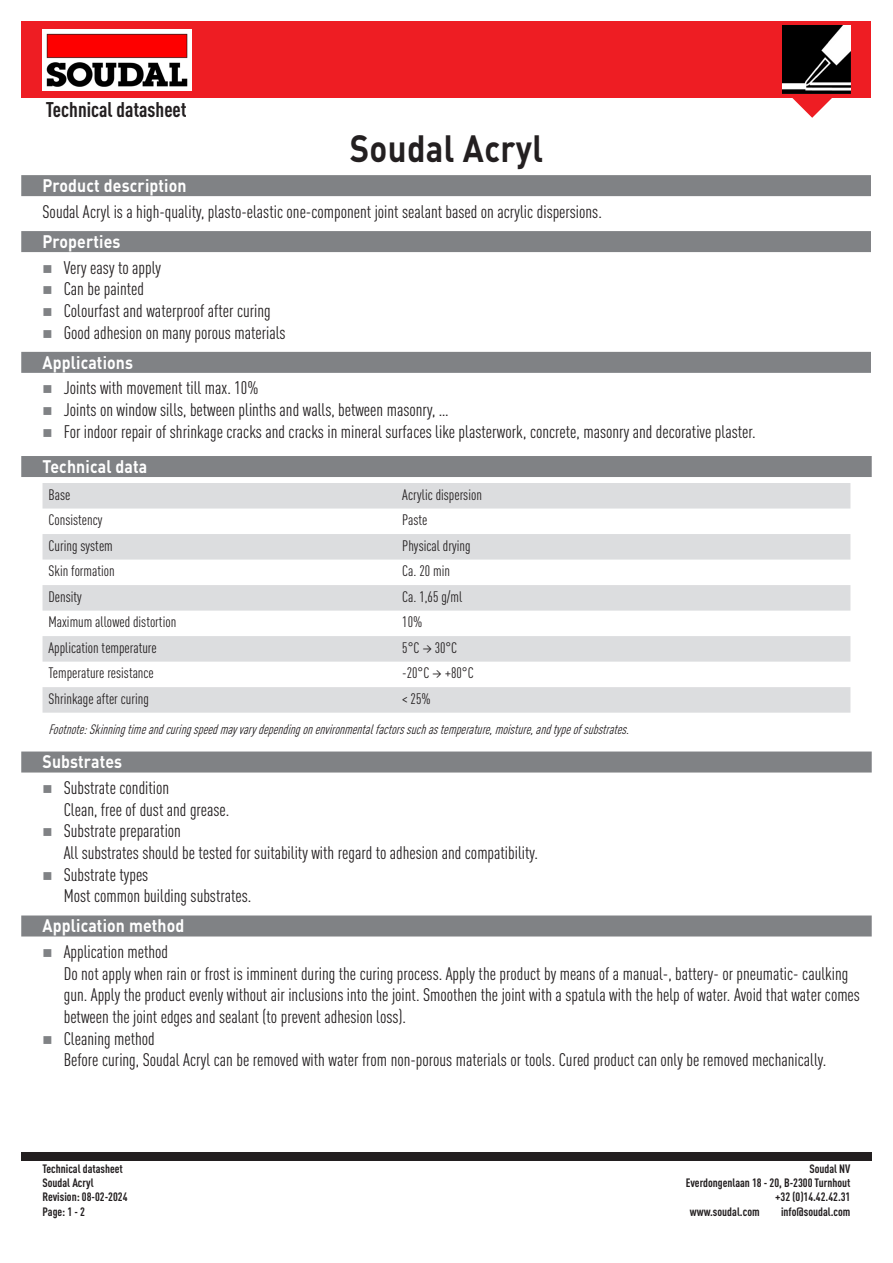
<style>
.page{position:relative;width:893px;height:1263px;background:#fff}
.page>*{position:absolute;margin:0;border:0;box-sizing:border-box;transform-origin:0 0}
.t1{font:700 37.5px "DIN Pro";letter-spacing:.01em;color:#231f20;scale:.88 1}
.Disclamer_Title{font:700 condensed 21px "DIN Pro";color:#231f20}
.Body_tekst{font:condensed 18px/21.6px "DIN Pro";color:#231f20}
.Labels{font:700 18px "DIN Pro";letter-spacing:.01em;color:#fff;scale:.88 1}
.TechData{font:condensed 15px "DIN Pro";color:#231f20}
.Technical_data_footer{font:italic condensed 13.5px "DIN Pro";color:#231f20}
.Disclaimer{font:700 condensed 12px "DIN Pro";color:#231f20}
</style>
<div class="page">
<div style="left:21px;top:1152px;width:851px;height:9px;background:#231f20"></div>
<div style="left:21px;top:21px;width:850px;height:77px;background:#ee1d23"></div>
<svg style="left:792px;top:98px;width:40px;height:20px"></svg>
<img style="left:43px;top:29px;width:149px;height:61px">
<img style="left:782px;top:26px;width:68px;height:68px">
<div style="left:21px;top:456px;width:851px;height:21px;background:#808285"></div>
<div style="left:21px;top:751px;width:851px;height:21px;background:#808285"></div>
<div style="left:21px;top:915px;width:851px;height:21px;background:#808285"></div>
<svg style="left:43px;top:483px;width:807px;height:230px;fill:#dcdddf"></svg>
<div style="left:21px;top:175px;width:850px;height:21px;background:#808285"></div>
<div style="left:21px;top:231px;width:850px;height:21px;background:#808285"></div>
<div style="left:21px;top:352px;width:850px;height:21px;background:#808285"></div>
<p class="Disclamer_Title" style="left:46px;top:94px;width:142px">Technical datasheet</p>
<p class="t1" style="left:350px;top:117px;width:221px">Soudal Acryl</p>
<p class="Labels" style="left:43px;top:170px;width:165px">Product description</p>
<p class="Body_tekst" style="left:43px;top:199px;width:561px">Soudal Acryl is a high-quality, plasto-elastic one-component joint sealant based on acrylic dispersions.</p>
<p class="Labels" style="left:43px;top:226px;width:90px">Properties</p>
<p class="Body_tekst" style="left:64px;top:255px;width:99px">Very easy to apply</p>
<p class="Body_tekst" style="left:64px;top:277px;width:82px">Can be painted</p>
<p class="Body_tekst" style="left:64px;top:298px;width:208px">Colourfast and waterproof after curing</p>
<p class="Body_tekst" style="left:64px;top:320px;width:223px">Good adhesion on many porous materials</p>
<p class="Labels" style="left:43px;top:347px;width:104px">Applications</p>
<p class="Body_tekst" style="left:64px;top:376px;width:196px">Joints with movement till max. 10%</p>
<p class="Body_tekst" style="left:64px;top:398px;width:387px">Joints on window sills, between plinths and walls, between masonry, …</p>
<p class="Body_tekst" style="left:64px;top:419px;width:693px">For indoor repair of shrinkage cracks and cracks in mineral surfaces like plasterwork, concrete, masonry and decorative plaster.</p>
<p class="Labels" style="left:43px;top:451px;width:121px">Technical data</p>
<p class="TechData" style="left:49px;top:484px;width:23px">Base</p>
<p class="TechData" style="left:402px;top:484px;width:81px">Acrylic dispersion</p>
<p class="TechData" style="left:49px;top:509px;width:55px">Consistency</p>
<p class="TechData" style="left:402px;top:509px;width:27px">Paste</p>
<p class="TechData" style="left:49px;top:535px;width:66px">Curing system</p>
<p class="TechData" style="left:402px;top:535px;width:70px">Physical drying</p>
<p class="TechData" style="left:49px;top:560px;width:68px">Skin formation</p>
<p class="TechData" style="left:402px;top:560px;width:49px">Ca. 20 min</p>
<p class="TechData" style="left:49px;top:586px;width:35px">Density</p>
<p class="TechData" style="left:402px;top:586px;width:61px">Ca. 1,65 g/ml</p>
<p class="TechData" style="left:49px;top:611px;width:129px">Maximum allowed distortion</p>
<p class="TechData" style="left:402px;top:611px;width:22px">10%</p>
<p class="TechData" style="left:49px;top:637px;width:110px">Application temperature</p>
<p class="TechData" style="left:402px;top:637px;width:56px">5°C → 30°C</p>
<p class="TechData" style="left:49px;top:662px;width:107px">Temperature resistance</p>
<p class="TechData" style="left:402px;top:662px;width:73px">-20°C → +80°C</p>
<p class="TechData" style="left:49px;top:688px;width:102px">Shrinkage after curing</p>
<p class="TechData" style="left:402px;top:688px;width:30px">&lt; 25%</p>
<p class="Technical_data_footer" style="left:49px;top:720px;width:586px">Footnote:Skinningtimeandcuringspeedmay vary dependingonenvironmentalfactorssuchastemperature,moisture,andtypeofsubstrates.</p>
<p class="Labels" style="left:43px;top:747px;width:92px">Substrates</p>
<p class="Body_tekst" style="left:64px;top:776px;width:167px">Substrate condition<br>Clean, free of dust and grease.</p>
<p class="Body_tekst" style="left:64px;top:819px;width:476px">Substrate preparation<br>All substrates should be tested for suitability with regard to adhesion and compatibility.</p>
<p class="Body_tekst" style="left:64px;top:862px;width:189px">Substrate types<br>Most common building substrates.</p>
<p class="Labels" style="left:43px;top:911px;width:163px">Application method</p>
<p class="Body_tekst" style="left:64px;top:940px;width:798px">Application method<br>Do not apply when rain or frost is imminent during the curing process. Apply the product by means of a manual-, battery- or pneumatic- caulking gun. Apply the product evenly without air inclusions into the joint. Smoothen the joint with a spatula with the help of water. Avoid that water comes between the joint edges and sealant (to prevent adhesion loss).</p>
<p class="Body_tekst" style="left:64px;top:1026px;width:764px">Cleaning method<br>Before curing, Soudal Acryl can be removed with water from non-porous materials or tools. Cured product can only be removed mechanically.</p>
<p class="Disclaimer" style="left:43px;top:1159px;width:82px">Technical datasheet</p>
<p class="Disclaimer" style="left:43px;top:1174px;width:53px">Soudal Acryl</p>
<p class="Disclaimer" style="left:43px;top:1188px;width:86px">Revision: 08-02-2024</p>
<p class="Disclaimer" style="left:43px;top:1202px;width:44px">Page: 1 - 2</p>
<p class="Disclaimer" style="left:809px;top:1159px;width:43px">Soudal NV</p>
<p class="Disclaimer" style="left:686px;top:1174px;width:166px">Everdongenlaan 18 - 20, B-2300 Turnhout</p>
<p class="Disclaimer" style="left:775px;top:1188px;width:77px">+32 (0)14.42.42.31</p>
<p class="Disclaimer" style="left:690px;top:1202px;width:71px">www.soudal.com</p>
<p class="Disclaimer" style="left:781px;top:1202px;width:71px">info@soudal.com</p>
</div>
